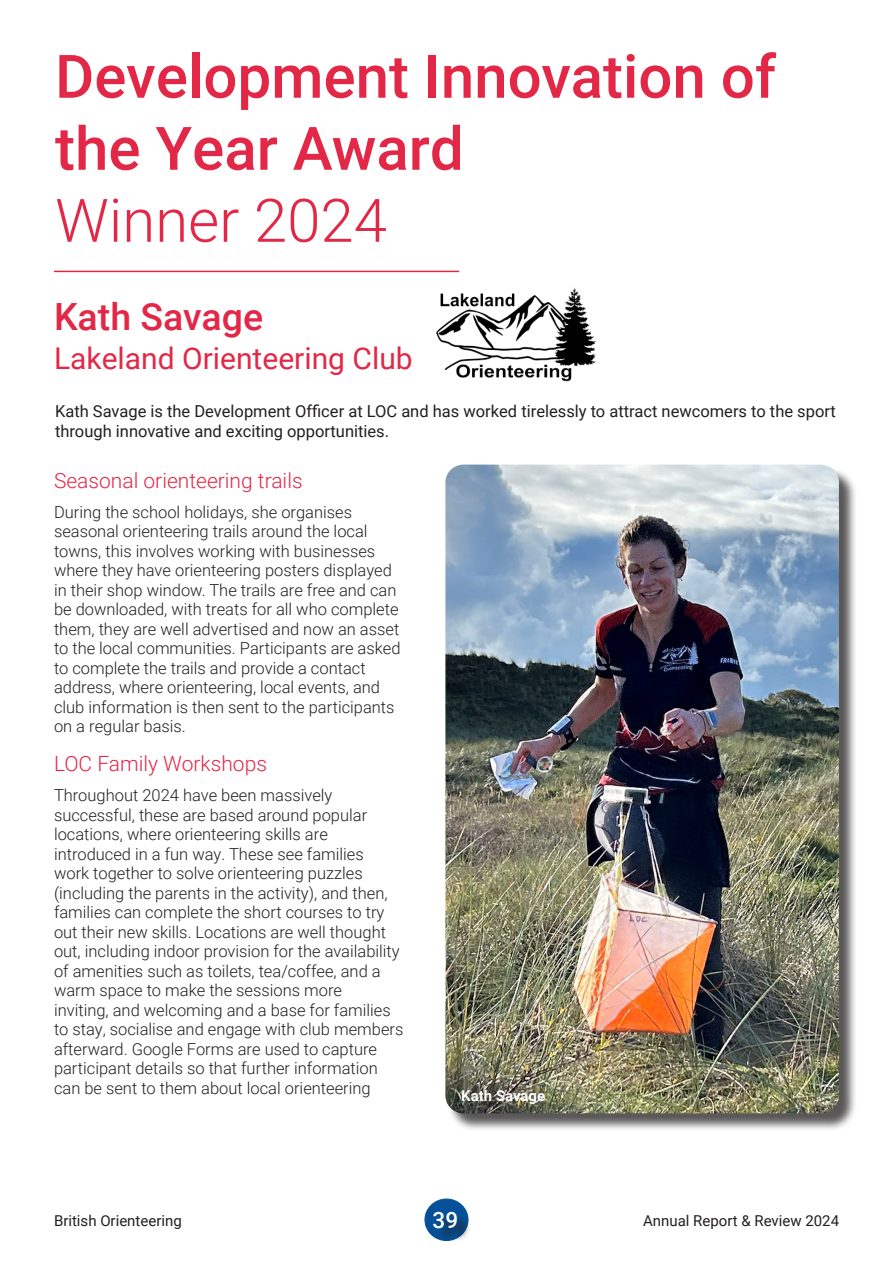
<style>
.page{position:relative;width:893px;height:1263px;background:#fff}
.page>*{position:absolute;margin:0;border:0;box-sizing:border-box;transform-origin:0 0}
.t1{font:500 60px/72px "Roboto";color:#e32746}
.t2{font:300 60px "Roboto";color:#e32746}
.t3{font:500 37.5px "Roboto";color:#e32746}
.t4{font:30px "Roboto";color:#e32746}
.t5{font:500 22.5px "Roboto";color:#fff}
.t6{font:300 21px "Roboto";color:#e32746}
.t7{font:300 16.5px/19.5px "Roboto";color:#231f20}
.t8{font:16.5px/19.5px "Roboto";color:#231f20}
.t9{font:15px "Roboto";color:#231f20}
.t10{font:700 15px "Roboto";color:#fff}
</style>
<div class="page">
<div style="left:448px;top:467px;width:410px;height:665px;background:#231f20;opacity:.75"></div>
<img style="left:445px;top:465px;width:394px;height:648px">
<div style="left:425px;top:1199px;width:43px;height:41px;background:#055199;border-radius:50%"></div>
<div style="left:424px;top:1198px;width:44px;height:43px;border:1px solid #055199;border-radius:50%"></div>
<div style="left:435px;top:1214px;width:36px;height:28px;background:#231f20;opacity:.75"></div>
<hr style="left:54px;top:271px;width:405px;height:1px;background:#e32746">
<img style="left:436px;top:287px;width:160px;height:95px">
<p class="t1" style="left:55px;top:38px;width:723px">Development Innovation of the Year Award</p>
<p class="t2" style="left:55px;top:178px;width:333px">Winner 2024</p>
<p class="t3" style="left:54px;top:290px;width:211px">Kath Savage</p>
<p class="t4" style="left:54px;top:337px;width:360px">Lakeland Orienteering Club</p>
<p class="t8" style="left:55px;top:401px;width:782px">Kath Savage is the Development Officer at LOC and has worked tirelessly to attract newcomers to the sport through innovative and exciting opportunities.</p>
<p class="t6" style="left:54px;top:465px;width:250px">Seasonal orienteering trails</p>
<p class="t7" style="left:54px;top:501px;width:300px">During the school holidays, she organises</p>
<p class="t7" style="left:54px;top:521px;width:348px">seasonal orienteering trails around the local towns, this involves working with businesses where they have orienteering posters displayed in their shop window. The trails are free and can be downloaded, with treats for all who complete them, they are well advertised and now an asset to the local communities. Participants are asked to complete the trails and provide a contact</p>
<p class="t7" style="left:54px;top:677px;width:342px">address, where orienteering, local events, and club information is then sent to the participants on a regular basis.</p>
<p class="t6" style="left:54px;top:749px;width:214px">LOC Family Workshops</p>
<p class="t7" style="left:54px;top:785px;width:280px">Throughout 2024 have been massively</p>
<p class="t7" style="left:54px;top:804px;width:315px">successful, these are based around popular</p>
<p class="t7" style="left:54px;top:824px;width:275px">locations, where orienteering skills are</p>
<p class="t7" style="left:54px;top:843px;width:311px">introduced in a fun way. These see families</p>
<p class="t7" style="left:54px;top:863px;width:310px">work together to solve orienteering puzzles</p>
<p class="t7" style="left:54px;top:882px;width:335px">(including the parents in the activity), and then,</p>
<p class="t7" style="left:54px;top:902px;width:347px">families can complete the short courses to try out their new skills. Locations are well thought out, including indoor provision for the availability of amenities such as toilets, tea/coffee, and a warm space to make the sessions more</p>
<p class="t7" style="left:54px;top:999px;width:351px">inviting, and welcoming and a base for families to stay, socialise and engage with club members afterward. Google Forms are used to capture participant details so that further information</p>
<p class="t7" style="left:54px;top:1077px;width:318px">can be sent to them about local orienteering</p>
<p class="t10" style="left:461px;top:1085px;width:86px">Kath Savage</p>
<p class="t5" style="left:433px;top:1204px;width:27px">39</p>
<p class="t9" style="left:54px;top:1210px;width:129px">British Orienteering</p>
<p class="t9" style="left:643px;top:1210px;width:198px">Annual Report &amp; Review 2024</p>
</div>
